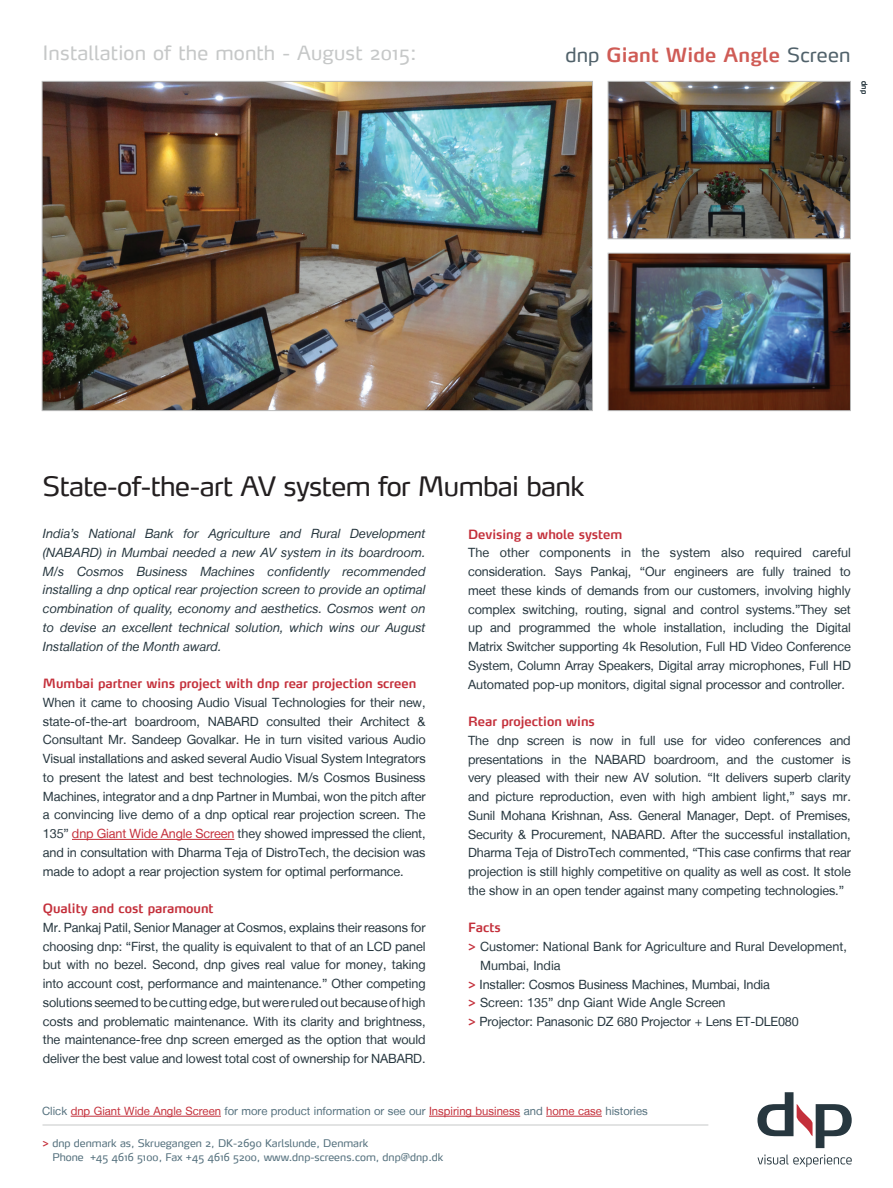
<style>
.page{position:relative;width:893px;height:1188px;background:#fff}
.page>*{position:absolute;margin:0;border:0;box-sizing:border-box;transform-origin:0 0}
.t1{font:26.7px "Max";letter-spacing:-.02em;color:#231f20}
.t2{font:19.5px "Max";letter-spacing:.01em;color:#c6c8c8}
.t3{font:600 19.5px "Max";letter-spacing:.01em;color:#cf5b55}
.t4{font:12.75px/18.8px "Helvetica Neue LT";letter-spacing:-.01em;color:#27373f;text-align:justify}
.t5{font:italic 12.75px/18.8px "Helvetica Neue LT";color:#27373f;text-align:justify}
.t6{font:600 12.75px "Max";color:#c4303b}
.t7{font:11.4px "Helvetica Neue LT";color:#55717e}
.t8{font:10.5px/13.5px "Max";color:#55717e}
.t9{font:7.5px "Max LF";color:#27373f}
.s1{font-weight:400;color:#50616a}
.s2{color:#c4303b}
.s3{font-family:"Max";font-weight:600;color:#c4303b}
.s4{font-weight:600;color:#c4303b}
</style>
<div class="page">
<svg style="left:757px;top:1092px;width:95px;height:56px"></svg>
<svg style="left:757px;top:1155px;width:95px;height:12px"></svg>
<hr style="left:43px;top:1125px;width:665px;height:1px;background:#c6c8c8">
<img style="left:44px;top:83px;width:547px;height:326px">
<img style="left:610px;top:83px;width:239px;height:154px">
<div style="left:608px;top:81px;width:243px;height:158px;border:1px solid #babbbb"></div>
<img style="left:610px;top:255px;width:239px;height:154px">
<div style="left:608px;top:253px;width:243px;height:158px;border:1px solid #babbbb"></div>
<hr style="left:72px;top:839px;width:162px;height:1px;background:#c4303b">
<hr style="left:71px;top:1116px;width:150px;height:1px;background:#c4303b">
<hr style="left:429px;top:1116px;width:91px;height:1px;background:#c4303b">
<hr style="left:546px;top:1116px;width:56px;height:1px;background:#c4303b">
<h2 class="t2" style="left:43px;top:41px;width:375px">Installation of the month - August 2015:</h2>
<h2 class="t3" style="left:565px;top:42px;width:287px"><span class="s1">dnp</span> Giant Wide Angle <span class="s1">Screen</span></h2>
<p class="t9" style="left:869px;top:81px;width:15px;rotate:90deg">dnp</p>
<h1 class="t1" style="left:43px;top:469px;width:544px">State-of-the-art AV system for Mumbai bank</h1>
<p class="t5" style="left:43px;top:524px;width:384px">India’s National Bank for Agriculture and Rural Development (NABARD) in Mumbai needed a new AV system in its boardroom.<br>M/s Cosmos Business Machines confidently recommended installing a dnp optical rear projection screen to provide an optimal combination of quality, economy and aesthetics. Cosmos went on to devise an excellent technical solution, which wins our August Installation of the Month award.</p>
<p class="t6" style="left:43px;top:675px;width:375px">Mumbai partner wins project with dnp rear projection screen</p>
<p class="t4" style="left:43px;top:693px;width:384px">When it came to choosing Audio Visual Technologies for their new, state-of-the-art boardroom, NABARD consulted their Architect &amp; Consultant Mr. Sandeep Govalkar. He in turn visited various Audio Visual installations and asked several Audio Visual System Integrators to present the latest and best technologies. M/s Cosmos Business Machines, integrator and a dnp Partner in Mumbai, won the pitch after a convincing live demo of a dnp optical rear projection screen. The 135” <span class="s2">dnp Giant Wide Angle Screen</span> they showed impressed the client, and in consultation with Dharma Teja of DistroTech, the decision was made to adopt a rear projection system for optimal performance.</p>
<p class="t6" style="left:43px;top:900px;width:172px">Quality and cost paramount</p>
<p class="t4" style="left:43px;top:918px;width:384px">Mr. Pankaj Patil, Senior Manager at Cosmos, explains their reasons for choosing dnp: “First, the quality is equivalent to that of an LCD panel but with no bezel. Second, dnp gives real value for money, taking into account cost, performance and maintenance.” Other competing solutions seemed to be cutting edge, but were ruled out because of high costs and problematic maintenance. With its clarity and brightness, the maintenance-free dnp screen emerged as the option that would deliver the best value and lowest total cost of ownership for NABARD.</p>
<p class="t6" style="left:468px;top:526px;width:156px">Devising a whole system</p>
<p class="t4" style="left:468px;top:543px;width:384px">The other components in the system also required careful consideration. Says Pankaj, “Our engineers are fully trained to meet these kinds of demands from our customers, involving highly complex switching, routing, signal and control systems.”They set up and programmed the whole installation, including the Digital Matrix Switcher supporting 4k Resolution, Full HD Video Conference System, Column Array Speakers, Digital array microphones, Full HD Automated pop-up monitors, digital signal processor and controller.</p>
<p class="t6" style="left:468px;top:713px;width:128px">Rear projection wins</p>
<p class="t4" style="left:468px;top:731px;width:384px">The dnp screen is now in full use for video conferences and presentations in the NABARD boardroom, and the customer is very pleased with their new AV solution. “It delivers superb clarity and picture reproduction, even with high ambient light,” says mr.<br>Sunil Mohana Krishnan, Ass. General Manager, Dept. of Premises, Security &amp; Procurement, NABARD. After the successful installation, Dharma Teja of DistroTech commented, “This case confirms that rear projection is still highly competitive on quality as well as cost. It stole the show in an open tender against many competing technologies.”</p>
<p class="t6" style="left:468px;top:920px;width:34px">Facts</p>
<p class="t4" style="left:468px;top:937px;width:380px"><span class="s3">&gt;</span> Customer: National Bank for Agriculture and Rural Development,</p>
<p class="t4" style="left:480px;top:956px;width:82px">Mumbai, India</p>
<p class="t4" style="left:468px;top:975px;width:303px"><span class="s3">&gt;</span> Installer: Cosmos Business Machines, Mumbai, India</p>
<p class="t4" style="left:468px;top:993px;width:259px"><span class="s3">&gt;</span> Screen: 135” dnp Giant Wide Angle Screen</p>
<p class="t4" style="left:468px;top:1012px;width:332px"><span class="s3">&gt;</span> Projector: Panasonic DZ 680 Projector + Lens ET-DLE080</p>
<p class="t7" style="left:42px;top:1104px;width:607px">Click <span class="s2">dnp Giant Wide Angle Screen</span> for more product information or see our <span class="s2">Inspiring business</span> and <span class="s2">home case</span> histories</p>
<p class="t8" style="left:53px;top:1136px;width:392px;text-indent:-10px"><span class="s4">&gt;</span> dnp denmark as, Skruegangen 2, DK-2690 Karlslunde, Denmark<br>Phone +45 4616 5100, Fax +45 4616 5200, www.dnp-screens.com, dnp@dnp.dk</p>
</div>
